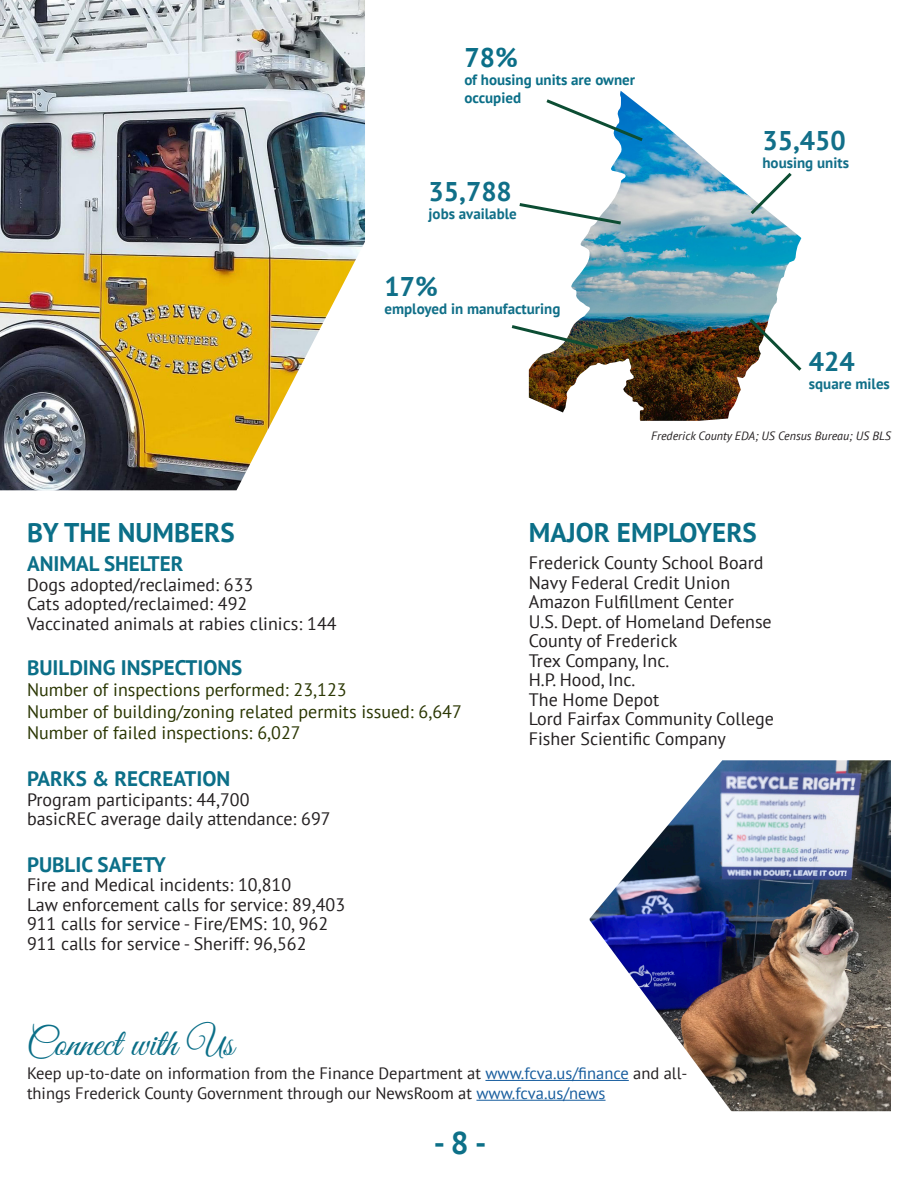
<style>
.page{position:relative;width:918px;height:1188px;background:#fff}
.page>*{position:absolute;margin:0;border:0;box-sizing:border-box;transform-origin:0 0}
.Headline{font:39px "Great Vibes";color:#0b6f88}
.t1{font:700 31.5px "PT Sans";color:#0d7088}
.Headline-2{font:700 27px "PT Sans";color:#0b6f88}
.t2{font:700 27px "PT Sans";color:#106f88}
.t3{font:700 27px "PT Sans";color:#126f89}
.Headline-3{font:700 21px "PT Sans";color:#0b6f88}
.t4{font:18px "PT Sans";color:#231f20}
.Headline-4{font:18px "PT Sans";color:#2a3602}
.t5{font:16.5px/19.8px "PT Sans";color:#231f20}
.t6{font:700 15px "PT Sans";color:#106f88}
.t7{font:700 15px/18px "PT Sans";color:#0b6f88}
.t8{font:700 15px "PT Sans";color:#126f89}
.t9{font:italic 12px "PT Sans";color:#231f20}
.s1{color:#175d9e}
</style>
<div class="page">
<img style="left:0;top:0;width:365px;height:490px">
<hr style="left:485px;top:1080px;width:144px;height:1px;background:#175d9e">
<hr style="left:476px;top:1100px;width:130px;height:1px;background:#175d9e">
<img style="left:529px;top:91px;width:272px;height:330px">
<svg style="left:519px;top:201px;width:105px;height:26px"></svg>
<svg style="left:747px;top:170px;width:48px;height:47px"></svg>
<svg style="left:511px;top:323px;width:90px;height:28px"></svg>
<svg style="left:746px;top:316px;width:56px;height:58px"></svg>
<svg style="left:543px;top:97px;width:103px;height:47px"></svg>
<img style="left:590px;top:760px;width:301px;height:351px">
<p class="Headline-2" style="left:464px;top:40px;width:55px">78%</p>
<p class="t7" style="left:464px;top:71px;width:172px">of housing units are owner occupied</p>
<p class="t2" style="left:429px;top:173px;width:85px">35,788</p>
<p class="t6" style="left:429px;top:204px;width:90px">jobs available</p>
<p class="t3" style="left:762px;top:123px;width:85px">35,450</p>
<p class="t8" style="left:762px;top:153px;width:88px">housing units</p>
<p class="t2" style="left:384px;top:269px;width:55px">17%</p>
<p class="t6" style="left:384px;top:299px;width:177px">employed in manufacturing</p>
<p class="t2" style="left:809px;top:343px;width:47px">424</p>
<p class="t6" style="left:809px;top:374px;width:83px">square miles</p>
<p class="t9" style="left:651px;top:429px;width:241px">Frederick County EDA; US Census Bureau; US BLS</p>
<p class="Headline-2" style="left:27px;top:515px;width:209px">BY THE NUMBERS</p>
<p class="Headline-3" style="left:27px;top:550px;width:158px">ANIMAL SHELTER</p>
<p class="t4" style="left:27px;top:573px;width:228px">Dogs adopted/reclaimed: 633</p>
<p class="t4" style="left:27px;top:592px;width:222px">Cats adopted/reclaimed: 492</p>
<p class="t4" style="left:27px;top:612px;width:311px">Vaccinated animals at rabies clinics: 144</p>
<p class="Headline-3" style="left:27px;top:653px;width:217px">BUILDING INSPECTIONS</p>
<p class="Headline-4" style="left:27px;top:678px;width:321px">Number of inspections performed: 23,123</p>
<p class="Headline-4" style="left:27px;top:700px;width:436px">Number of building/zoning related permits issued: 6,647</p>
<p class="Headline-4" style="left:27px;top:721px;width:275px">Number of failed inspections: 6,027</p>
<p class="Headline-3" style="left:27px;top:765px;width:205px">PARKS &amp; RECREATION</p>
<p class="t4" style="left:27px;top:788px;width:224px">Program participants: 44,700</p>
<p class="t4" style="left:27px;top:807px;width:305px">basicREC average daily attendance: 697</p>
<p class="Headline-3" style="left:27px;top:851px;width:140px">PUBLIC SAFETY</p>
<p class="t4" style="left:27px;top:874px;width:266px">Fire and Medical incidents: 10,810</p>
<p class="t4" style="left:27px;top:893px;width:320px">Law enforcement calls for service: 89,403</p>
<p class="t4" style="left:27px;top:913px;width:303px">911 calls for service - Fire/EMS: 10, 962</p>
<p class="t4" style="left:27px;top:932px;width:281px">911 calls for service - Sheriff: 96,562</p>
<p class="Headline-2" style="left:529px;top:515px;width:230px">MAJOR EMPLOYERS</p>
<p class="t4" style="left:529px;top:551px;width:236px">Frederick County School Board</p>
<p class="t4" style="left:529px;top:571px;width:203px">Navy Federal Credit Union</p>
<p class="t4" style="left:529px;top:590px;width:206px">Amazon Fulfillment Center</p>
<p class="t4" style="left:529px;top:610px;width:244px">U.S. Dept. of Homeland Defense</p>
<p class="t4" style="left:529px;top:629px;width:150px">County of Frederick</p>
<p class="t4" style="left:529px;top:649px;width:142px">Trex Company, Inc.</p>
<p class="t4" style="left:529px;top:668px;width:108px">H.P. Hood, Inc.</p>
<p class="t4" style="left:529px;top:688px;width:132px">The Home Depot</p>
<p class="t4" style="left:529px;top:707px;width:246px">Lord Fairfax Community College</p>
<p class="t4" style="left:529px;top:727px;width:199px">Fisher Scientific Company</p>
<p class="Headline" style="left:26px;top:1022px;width:209px">Connect with Us</p>
<p class="t5" style="left:27px;top:1063px;width:662px">Keep up-to-date on information from the Finance Department at <span class="s1">www.fcva.us/finance</span> and all&shy;things Frederick County Government through our NewsRoom at <span class="s1">www.fcva.us/news</span></p>
<h2 class="t1" style="left:434px;top:1122px;width:54px">- 8 -</h2>
</div>
